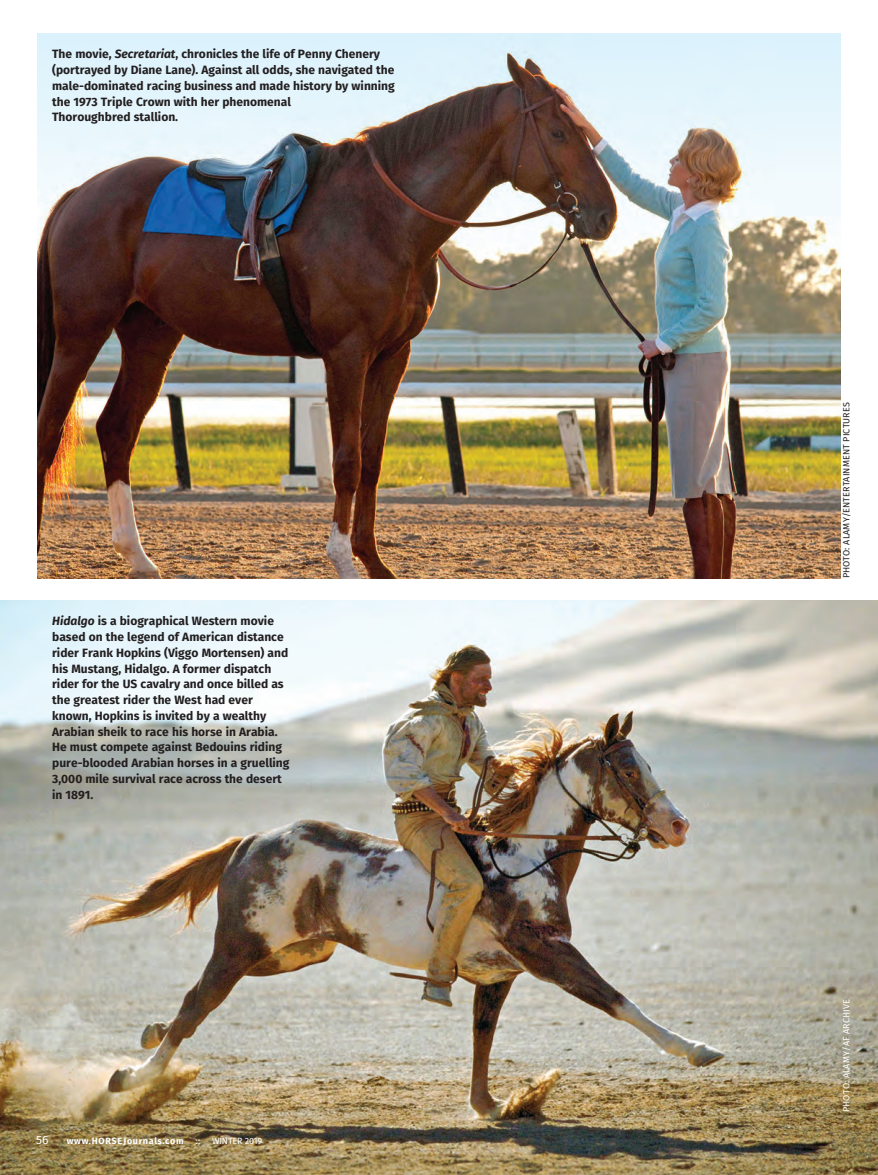
<style>
.page{position:relative;width:878px;height:1175px;background:#fff}
.page>*{position:absolute;margin:0;border:0;box-sizing:border-box;transform-origin:0 0}
.t1{font:700 12px/15.8px "Fira Sans";color:#231f20}
.t2{font:12px "Fira Sans";color:#fff}
.t3{font:9px "Fira Sans";letter-spacing:.01em;color:#231f20}
.t4{font:9px "Fira Sans";letter-spacing:.01em;color:#fff}
.t5{font:700 9px "Fira Sans";letter-spacing:.07em;color:#fff}
.t6{font:9px "Fira Sans";letter-spacing:-.01em;color:#fff}
.s1{font-style:italic}
</style>
<div class="page">
<img style="left:0;top:600px;width:878px;height:574px">
<img style="left:37px;top:34px;width:803px;height:544px">
<p class="t1" style="left:52px;top:46px;width:344px">The movie, <span class="s1">Secretariat</span>, chronicles the life of Penny Chenery (portrayed by Diane Lane). Against all odds, she navigated the male-dominated racing business and made history by winning the 1973 Triple Crown with her phenomenal<br>Thoroughbred stallion.</p>
<p class="t1" style="left:52px;top:613px;width:239px"><span class="s1">Hidalgo</span> is a biographical Western movie based on the legend of American distance rider Frank Hopkins (Viggo Mortensen) and his Mustang, Hidalgo. A former dispatch rider for the US cavalry and once billed as the greatest rider the West had ever known, Hopkins is invited by a wealthy Arabian sheik to race his horse in Arabia.<br>He must compete against Bedouins riding pure-blooded Arabian horses in a gruelling 3,000 mile survival race across the desert in 1891.</p>
<p class="t2" style="left:36px;top:1131px;width:14px">56</p>
<p class="t5" style="left:67px;top:1134px;width:118px">www.HORSEJournals.com</p>
<p class="t4" style="left:195px;top:1134px;width:6px">::</p>
<p class="t6" style="left:212px;top:1134px;width:52px">WINTER 2019</p>
<p class="t3" style="left:839px;top:578px;width:178px;rotate:-90deg">PHOTO: ALAMY/ENTERTAINMENT PICTURES</p>
<p class="t4" style="left:839px;top:1112px;width:114px;rotate:-90deg">PHOTO: ALAMY/AF ARCHIVE</p>
</div>
